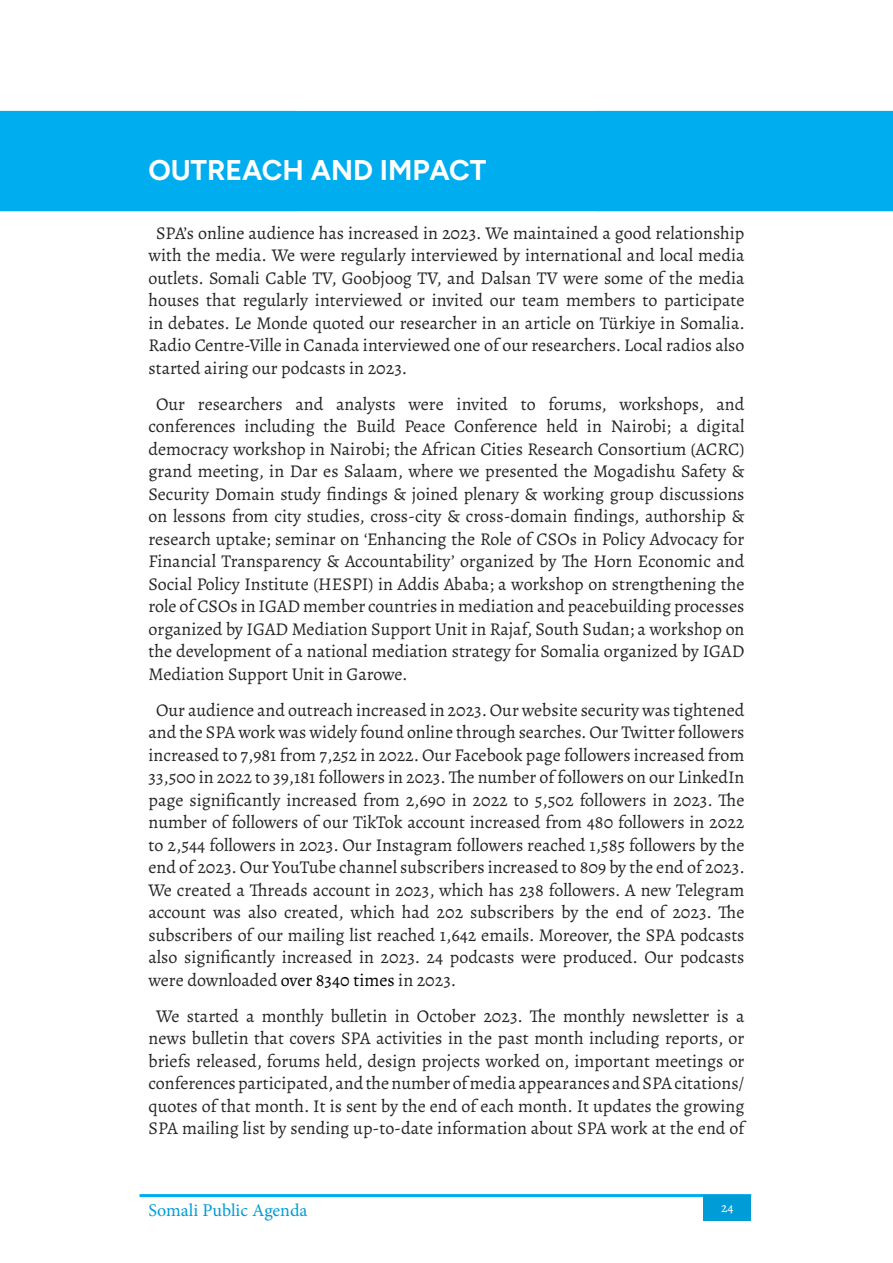
<style>
.page{position:relative;width:893px;height:1263px;background:#fff}
.page>*{position:absolute;margin:0;border:0;box-sizing:border-box;transform-origin:0 0}
.t1{font:700 28.5px "Figtree";color:#fff}
.t2{font:18px/22.5px "Alegreya";color:#252525;text-align:justify}
.t3{font:18px "Minion Pro";color:#009cd8}
.t4{font:13.5px "Alegreya";color:#fff}
.s1{color:#000}
</style>
<div class="page">
<hr style="left:140px;top:1194px;width:611px;height:3px;background:#00aeef">
<div style="left:704px;top:1195px;width:47px;height:26px;background:#009cd8"></div>
<div style="left:0;top:111px;width:893px;height:84px;background:#00aeef"></div>
<div style="left:0;top:177px;width:893px;height:34px;background:#00aeef"></div>
<h1 class="t1" style="left:148px;top:154px;width:340px">OUTREACH AND IMPACT</h1>
<p class="t2" style="left:148px;top:221px;width:597px;text-align:left;text-indent:8px">SPA’s online audience has increased in 2023. We maintained a good relationship with the media. We were regularly interviewed by international and local media outlets. Somali Cable TV, Goobjoog TV, and Dalsan TV were some of the media houses that regularly interviewed or invited our team members to participate in debates. Le Monde quoted our researcher in an article on Türkiye in Somalia.<br>Radio Centre-Ville in Canada interviewed one of our researchers. Local radios also started airing our podcasts in 2023.</p>
<p class="t2" style="left:149px;top:392px;width:597px;text-indent:8px">Our researchers and analysts were invited to forums, workshops, and conferences including the Build Peace Conference held in Nairobi; a digital democracy workshop in Nairobi; the African Cities Research Consortium (ACRC) grand meeting, in Dar es Salaam, where we presented the Mogadishu Safety &amp; Security Domain study findings &amp; joined plenary &amp; working group discussions on lessons from city studies, cross-city &amp; cross-domain findings, authorship &amp; research uptake; seminar on ‘Enhancing the Role of CSOs in Policy Advocacy for Financial Transparency &amp; Accountability’ organized by The Horn Economic and Social Policy Institute (HESPI) in Addis Ababa; a workshop on strengthening the role of CSOs in IGAD member countries in mediation and peacebuilding processes organized by IGAD Mediation Support Unit in Rajaf, South Sudan; a workshop on the development of a national mediation strategy for Somalia organized by IGAD Mediation Support Unit in Garowe.</p>
<p class="t2" style="left:149px;top:698px;width:598px;text-indent:8px">Our audience and outreach increased in 2023. Our website security was tightened and the SPA work was widely found online through searches. Our Twitter followers increased to 7,981 from 7,252 in 2022. Our Facebook page followers increased from 33,500 in 2022 to 39,181 followers in 2023. The number of followers on our LinkedIn page significantly increased from 2,690 in 2022 to 5,502 followers in 2023. The number of followers of our TikTok account increased from 480 followers in 2022 to 2,544 followers in 2023. Our Instagram followers reached 1,585 followers by the end of 2023. Our YouTube channel subscribers increased to 809 by the end of 2023.<br>We created a Threads account in 2023, which has 238 followers. A new Telegram account was also created, which had 202 subscribers by the end of 2023. The subscribers of our mailing list reached 1,642 emails. Moreover, the SPA podcasts also significantly increased in 2023. 24 podcasts were produced. Our podcasts were downloaded <span class="s1">over 8340 times</span> in 2023.</p>
<p class="t2" style="left:149px;top:1004px;width:597px;text-align:center">We started a monthly bulletin in October 2023. The monthly newsletter is a news bulletin that covers SPA activities in the past month including reports, or briefs released, forums held, design projects worked on, important meetings or conferences participated, and the number of media appearances and SPA citations/ quotes of that month. It is sent by the end of each month. It updates the growing SPA mailing list by sending up-to-date information about SPA work at the end of</p>
<p class="t3" style="left:148px;top:1198px;width:160px">Somali Public Agenda</p>
<p class="t4" style="left:721px;top:1198px;width:14px">24</p>
</div>
